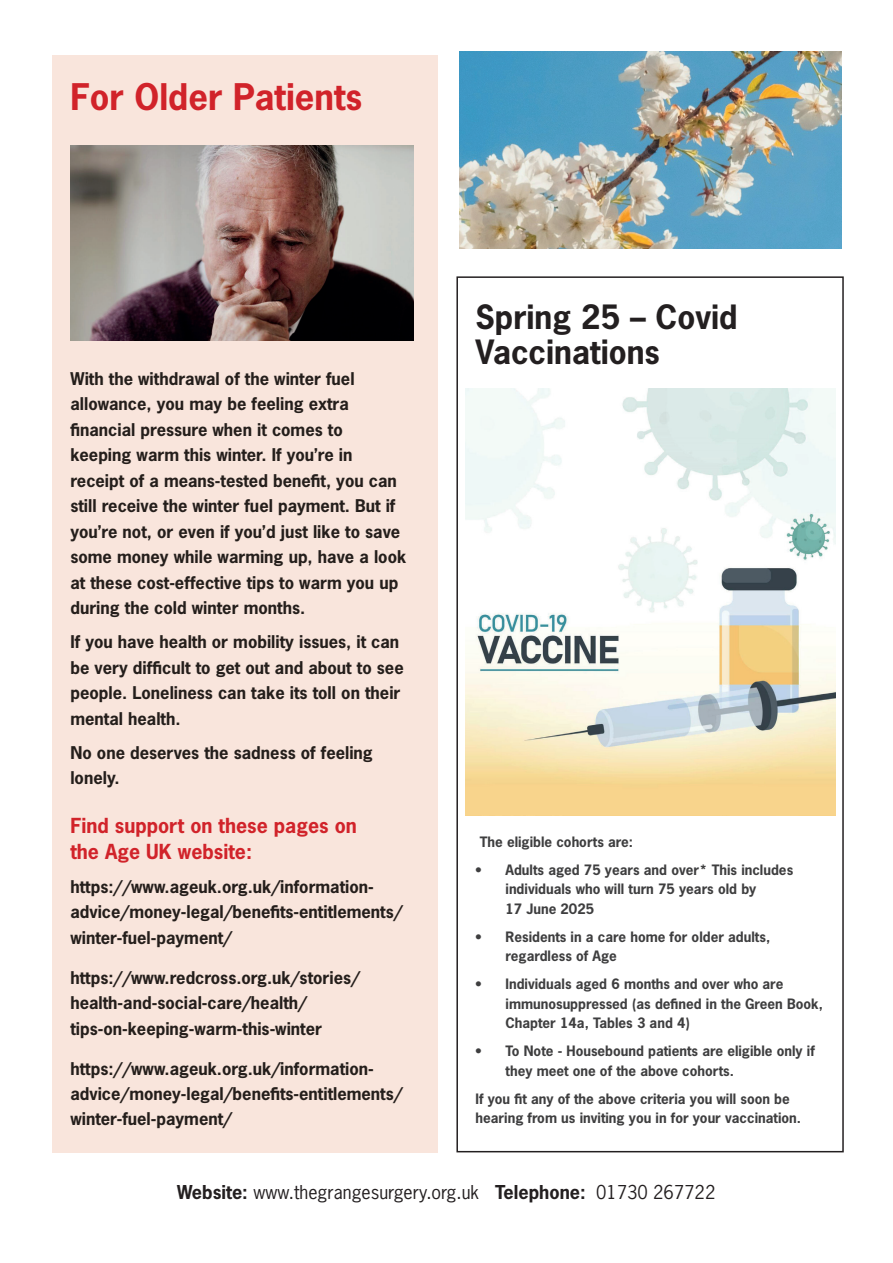
<style>
.page{position:relative;width:893px;height:1263px;background:#fff}
.page>*{position:absolute;margin:0;border:0;box-sizing:border-box;transform-origin:0 0}
.t1{font:700 34.5px "News Gothic Std";color:#d1232a}
.t2{font:700 31.5px/34.5px "News Gothic Std";color:#231f20}
.t3{font:700 19.5px/25.5px "News Gothic Std";color:#d1232a}
.t4{font:18px "News Gothic Std";color:#231f20}
.t5{font:700 16.5px/25.5px "News Gothic Std";color:#241e1b}
.t6{font:700 13.5px/19.5px "News Gothic Std";color:#3e3e3f}
.s1{font-weight:700}
</style>
<div class="page">
<div style="left:52px;top:55px;width:386px;height:1097px;background:#f9e5dc"></div>
<div style="left:456px;top:276px;width:388px;height:876px;border:2px solid #231f20"></div>
<img style="left:70px;top:145px;width:343px;height:195px">
<img style="left:466px;top:388px;width:370px;height:427px">
<img style="left:459px;top:51px;width:383px;height:198px">
<h1 class="t1" style="left:70px;top:74px;width:293px">For Older Patients</h1>
<p class="t5" style="left:70px;top:366px;width:337px">With the withdrawal of the winter fuel allowance, you may be feeling extra financial pressure when it comes to keeping warm this winter. If you’re in receipt of a means-tested benefit, you can still receive the winter fuel payment. But if you’re not, or even if you’d just like to save some money while warming up, have a look at these cost-effective tips to warm you up during the cold winter months.</p>
<p class="t5" style="left:70px;top:629px;width:335px">If you have health or mobility issues, it can be very difficult to get out and about to see people. Loneliness can take its toll on their mental health.</p>
<p class="t5" style="left:70px;top:740px;width:304px">No one deserves the sadness of feeling lonely.</p>
<p class="t3" style="left:70px;top:812px;width:288px">Find support on these pages on the Age UK website:</p>
<p class="t5" style="left:70px;top:873px;width:334px">https://www.ageuk.org.uk/information&shy;advice/money-legal/benefits-entitlements/ winter-fuel-payment/</p>
<p class="t5" style="left:70px;top:964px;width:291px">https://www.redcross.org.uk/stories/ health-and-social-care/health/ tips-on-keeping-warm-this-winter</p>
<p class="t5" style="left:70px;top:1055px;width:334px">https://www.ageuk.org.uk/information&shy;advice/money-legal/benefits-entitlements/ winter-fuel-payment/</p>
<h2 class="t2" style="left:475px;top:300px;width:264px">Spring 25 – Covid<br>Vaccinations</h2>
<p class="t6" style="left:480px;top:832px;width:155px">The eligible cohorts are:</p>
<p class="t6" style="left:505px;top:860px;width:289px;text-indent:-30px">• Adults aged 75 years and over* This includes individuals who will turn 75 years old by<br>17 June 2025</p>
<p class="t6" style="left:505px;top:927px;width:266px;text-indent:-30px">• Residents in a care home for older adults, regardless of Age</p>
<p class="t6" style="left:505px;top:974px;width:319px;text-indent:-30px">• Individuals aged 6 months and over who are immunosuppressed (as defined in the Green Book,<br>Chapter 14a, Tables 3 and 4)</p>
<p class="t6" style="left:505px;top:1041px;width:311px;text-indent:-30px">• To Note - Housebound patients are eligible only if they meet one of the above cohorts.</p>
<p class="t6" style="left:475px;top:1089px;width:327px">If you fit any of the above criteria you will soon be hearing from us inviting you in for your vaccination.</p>
<p class="t4" style="left:177px;top:1181px;width:540px"><span class="s1">Website:</span> www.thegrangesurgery.org.uk <span class="s1">Telephone:</span> 01730 267722</p>
</div>
